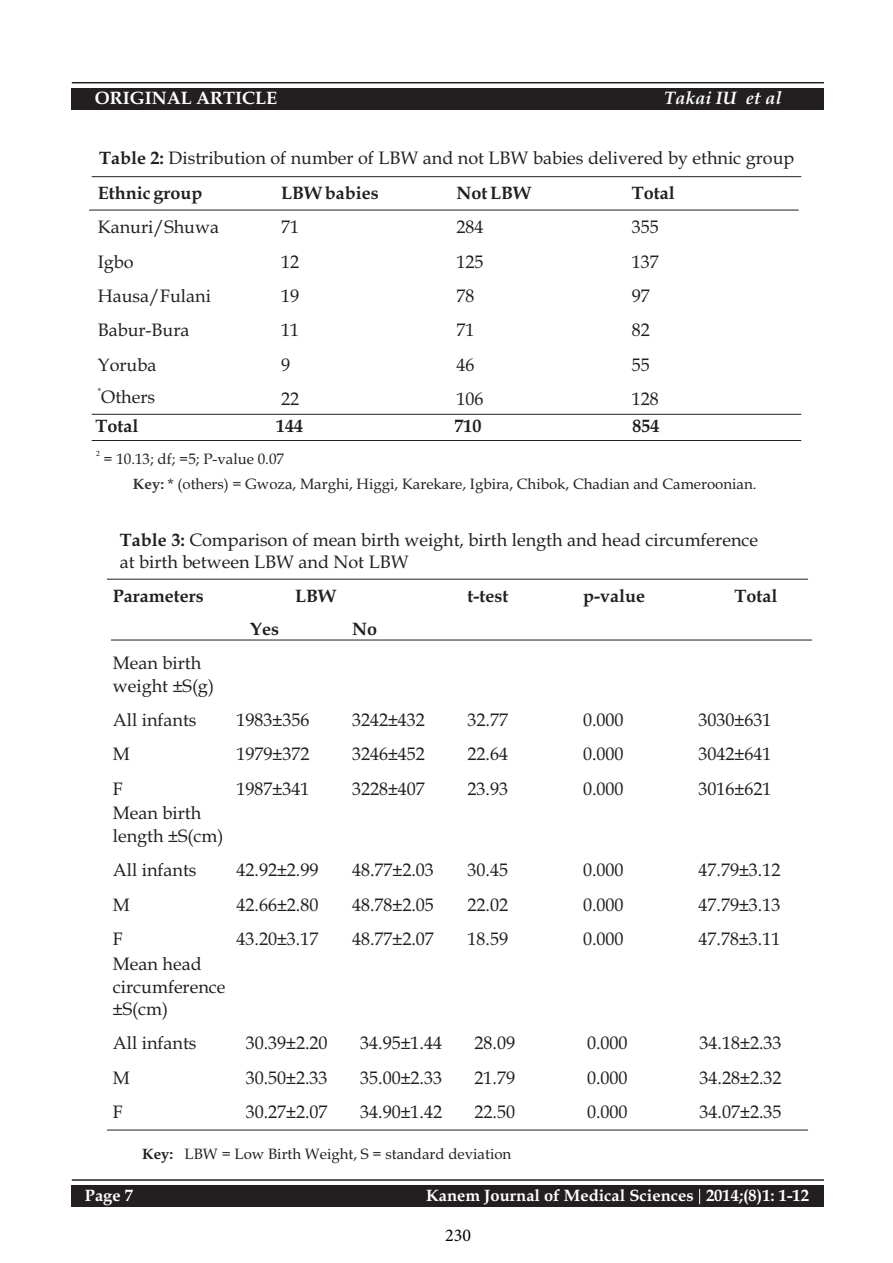
<style>
.page{position:relative;width:893px;height:1263px;background:#fff}
.page>*{position:absolute;margin:0;border:0;box-sizing:border-box;transform-origin:0 0}
.t1{font:18px/22.4px "Book Antiqua";color:#231f20}
.t2{font:700 18px "Book Antiqua";color:#231f20}
.t3{font:700 18px "Book Antiqua";color:#fff}
.t4{font:italic 700 18px "Book Antiqua";color:#fff}
.t5{font:18px "Minion Pro";color:#000}
.t6{font:700 16.5px "Book Antiqua";color:#fff}
.t7{font:15px "Book Antiqua";color:#231f20}
.t8{font:9px "Book Antiqua";color:#231f20}
.t9{font:7.5px "Book Antiqua";color:#231f20}
.s1{font-weight:700}
.s2{font-weight:700;color:#323334}
</style>
<div class="page">
<hr style="left:92px;top:176px;width:709px;height:1px;background:#231f20">
<hr style="left:89px;top:210px;width:710px;height:1px;background:#231f20">
<hr style="left:92px;top:414px;width:709px;height:1px;background:#231f20">
<hr style="left:92px;top:440px;width:709px;height:1px;background:#231f20">
<hr style="left:107px;top:579px;width:701px;height:1px;background:#231f20">
<hr style="left:111px;top:640px;width:701px;height:1px;background:#231f20">
<hr style="left:107px;top:1130px;width:701px;height:1px;background:#231f20">
<hr style="left:72px;top:82px;width:752px;height:1px;background:#231f20">
<div style="left:72px;top:88px;width:752px;height:21px;background:#231f20"></div>
<hr style="left:72px;top:1179px;width:752px;height:2px;background:#231f20">
<div style="left:72px;top:1186px;width:752px;height:21px;background:#231f20"></div>
<svg style="left:699px;top:1189px;width:1px;height:15px"></svg>
<p class="t3" style="left:95px;top:91px;width:184px">ORIGINAL ARTICLE</p>
<p class="t4" style="left:664px;top:91px;width:119px">Takai IU et al</p>
<p class="t1" style="left:99px;top:149px;width:697px"><span class="s1">Table 2:</span> Distribution of number of LBW and not LBW babies delivered by ethnic group</p>
<p class="t2" style="left:98px;top:186px;width:106px">Ethnic group</p>
<p class="t2" style="left:281px;top:186px;width:99px">LBW babies</p>
<p class="t2" style="left:457px;top:186px;width:76px">Not LBW</p>
<p class="t2" style="left:632px;top:186px;width:45px">Total</p>
<p class="t1" style="left:98px;top:218px;width:123px">Kanuri/Shuwa</p>
<p class="t1" style="left:281px;top:218px;width:19px">71</p>
<p class="t1" style="left:457px;top:218px;width:28px">284</p>
<p class="t1" style="left:632px;top:218px;width:28px">355</p>
<p class="t1" style="left:98px;top:253px;width:37px">Igbo</p>
<p class="t1" style="left:281px;top:253px;width:19px">12</p>
<p class="t1" style="left:457px;top:253px;width:28px">125</p>
<p class="t1" style="left:632px;top:253px;width:28px">137</p>
<p class="t1" style="left:98px;top:287px;width:115px">Hausa/Fulani</p>
<p class="t1" style="left:281px;top:287px;width:19px">19</p>
<p class="t1" style="left:457px;top:287px;width:19px">78</p>
<p class="t1" style="left:632px;top:287px;width:19px">97</p>
<p class="t1" style="left:98px;top:321px;width:93px">Babur-Bura</p>
<p class="t1" style="left:281px;top:321px;width:19px">11</p>
<p class="t1" style="left:457px;top:321px;width:19px">71</p>
<p class="t1" style="left:632px;top:321px;width:19px">82</p>
<p class="t1" style="left:98px;top:356px;width:60px">Yoruba</p>
<p class="t1" style="left:281px;top:356px;width:10px">9</p>
<p class="t1" style="left:457px;top:356px;width:19px">46</p>
<p class="t1" style="left:632px;top:356px;width:19px">55</p>
<p class="t8" style="left:98px;top:387px;width:5px">*</p>
<p class="t1" style="left:101px;top:388px;width:55px">Others</p>
<p class="t1" style="left:281px;top:390px;width:19px">22</p>
<p class="t1" style="left:457px;top:390px;width:28px">106</p>
<p class="t1" style="left:632px;top:390px;width:28px">128</p>
<p class="t2" style="left:95px;top:419px;width:45px">Total</p>
<p class="t2" style="left:276px;top:419px;width:28px">144</p>
<p class="t2" style="left:454px;top:419px;width:28px">710</p>
<p class="t2" style="left:633px;top:419px;width:28px">854</p>
<p class="t9" style="left:96px;top:451px;width:5px">2</p>
<p class="t7" style="left:104px;top:453px;width:182px">= 10.13; df; =5; P-value 0.07</p>
<p class="t7" style="left:133px;top:479px;width:625px"><span class="s2">Key:</span> * (others) = Gwoza, Marghi, Higgi, Karekare, Igbira, Chibok, Chadian and Cameroonian.</p>
<p class="t1" style="left:120px;top:530px;width:640px"><span class="s1">Table 3:</span> Comparison of mean birth weight, birth length and head circumference at birth between LBW and Not LBW</p>
<p class="t2" style="left:113px;top:589px;width:92px">Parameters</p>
<p class="t2" style="left:295px;top:589px;width:43px">LBW</p>
<p class="t2" style="left:468px;top:589px;width:42px">t-test</p>
<p class="t2" style="left:583px;top:589px;width:63px">p-value</p>
<p class="t2" style="left:735px;top:589px;width:45px">Total</p>
<p class="t2" style="left:250px;top:622px;width:30px">Yes</p>
<p class="t2" style="left:352px;top:622px;width:27px">No</p>
<p class="t1" style="left:113px;top:654px;width:103px">Mean birth weight ±S(g)</p>
<p class="t1" style="left:113px;top:711px;width:85px">All infants</p>
<p class="t1" style="left:237px;top:711px;width:74px">1983±356</p>
<p class="t1" style="left:352px;top:711px;width:74px">3242±432</p>
<p class="t1" style="left:468px;top:711px;width:42px">32.77</p>
<p class="t1" style="left:583px;top:711px;width:42px">0.000</p>
<p class="t1" style="left:699px;top:711px;width:74px">3030±631</p>
<p class="t1" style="left:113px;top:745px;width:19px">M</p>
<p class="t1" style="left:237px;top:745px;width:74px">1979±372</p>
<p class="t1" style="left:352px;top:745px;width:74px">3246±452</p>
<p class="t1" style="left:468px;top:745px;width:42px">22.64</p>
<p class="t1" style="left:583px;top:745px;width:42px">0.000</p>
<p class="t1" style="left:699px;top:745px;width:74px">3042±641</p>
<p class="t1" style="left:113px;top:779px;width:12px">F</p>
<p class="t1" style="left:237px;top:779px;width:74px">1987±341</p>
<p class="t1" style="left:352px;top:779px;width:74px">3228±407</p>
<p class="t1" style="left:468px;top:779px;width:42px">23.93</p>
<p class="t1" style="left:583px;top:779px;width:42px">0.000</p>
<p class="t1" style="left:699px;top:779px;width:74px">3016±621</p>
<p class="t1" style="left:113px;top:804px;width:112px">Mean birth length ±S(cm)</p>
<p class="t1" style="left:113px;top:861px;width:85px">All infants</p>
<p class="t1" style="left:237px;top:861px;width:83px">42.92±2.99</p>
<p class="t1" style="left:352px;top:861px;width:83px">48.77±2.03</p>
<p class="t1" style="left:468px;top:861px;width:42px">30.45</p>
<p class="t1" style="left:583px;top:861px;width:42px">0.000</p>
<p class="t1" style="left:699px;top:861px;width:83px">47.79±3.12</p>
<p class="t1" style="left:113px;top:895px;width:19px">M</p>
<p class="t1" style="left:237px;top:895px;width:83px">42.66±2.80</p>
<p class="t1" style="left:352px;top:895px;width:83px">48.78±2.05</p>
<p class="t1" style="left:468px;top:895px;width:42px">22.02</p>
<p class="t1" style="left:583px;top:895px;width:42px">0.000</p>
<p class="t1" style="left:699px;top:895px;width:83px">47.79±3.13</p>
<p class="t1" style="left:113px;top:930px;width:12px">F</p>
<p class="t1" style="left:237px;top:930px;width:83px">43.20±3.17</p>
<p class="t1" style="left:352px;top:930px;width:83px">48.77±2.07</p>
<p class="t1" style="left:468px;top:930px;width:42px">18.59</p>
<p class="t1" style="left:583px;top:930px;width:42px">0.000</p>
<p class="t1" style="left:699px;top:930px;width:83px">47.78±3.11</p>
<p class="t1" style="left:113px;top:955px;width:114px">Mean head circumference ±S(cm)</p>
<p class="t1" style="left:113px;top:1034px;width:85px">All infants</p>
<p class="t1" style="left:246px;top:1034px;width:83px">30.39±2.20</p>
<p class="t1" style="left:360px;top:1034px;width:83px">34.95±1.44</p>
<p class="t1" style="left:475px;top:1034px;width:42px">28.09</p>
<p class="t1" style="left:587px;top:1034px;width:42px">0.000</p>
<p class="t1" style="left:700px;top:1034px;width:83px">34.18±2.33</p>
<p class="t1" style="left:113px;top:1068px;width:19px">M</p>
<p class="t1" style="left:246px;top:1068px;width:83px">30.50±2.33</p>
<p class="t1" style="left:360px;top:1068px;width:83px">35.00±2.33</p>
<p class="t1" style="left:475px;top:1068px;width:42px">21.79</p>
<p class="t1" style="left:587px;top:1068px;width:42px">0.000</p>
<p class="t1" style="left:700px;top:1068px;width:83px">34.28±2.32</p>
<p class="t1" style="left:113px;top:1103px;width:12px">F</p>
<p class="t1" style="left:246px;top:1103px;width:83px">30.27±2.07</p>
<p class="t1" style="left:360px;top:1103px;width:83px">34.90±1.42</p>
<p class="t1" style="left:475px;top:1103px;width:42px">22.50</p>
<p class="t1" style="left:587px;top:1103px;width:42px">0.000</p>
<p class="t1" style="left:700px;top:1103px;width:83px">34.07±2.35</p>
<p class="t7" style="left:142px;top:1148px;width:371px"><span class="s1">Key:</span> LBW = Low Birth Weight, S = standard deviation</p>
<p class="t6" style="left:85px;top:1189px;width:50px">Page 7</p>
<p class="t6" style="left:426px;top:1189px;width:385px">Kanem Journal of Medical Sciences 2014;(8)1: 1-12</p>
<p class="t5" style="left:445px;top:1223px;width:27px">230</p>
</div>
